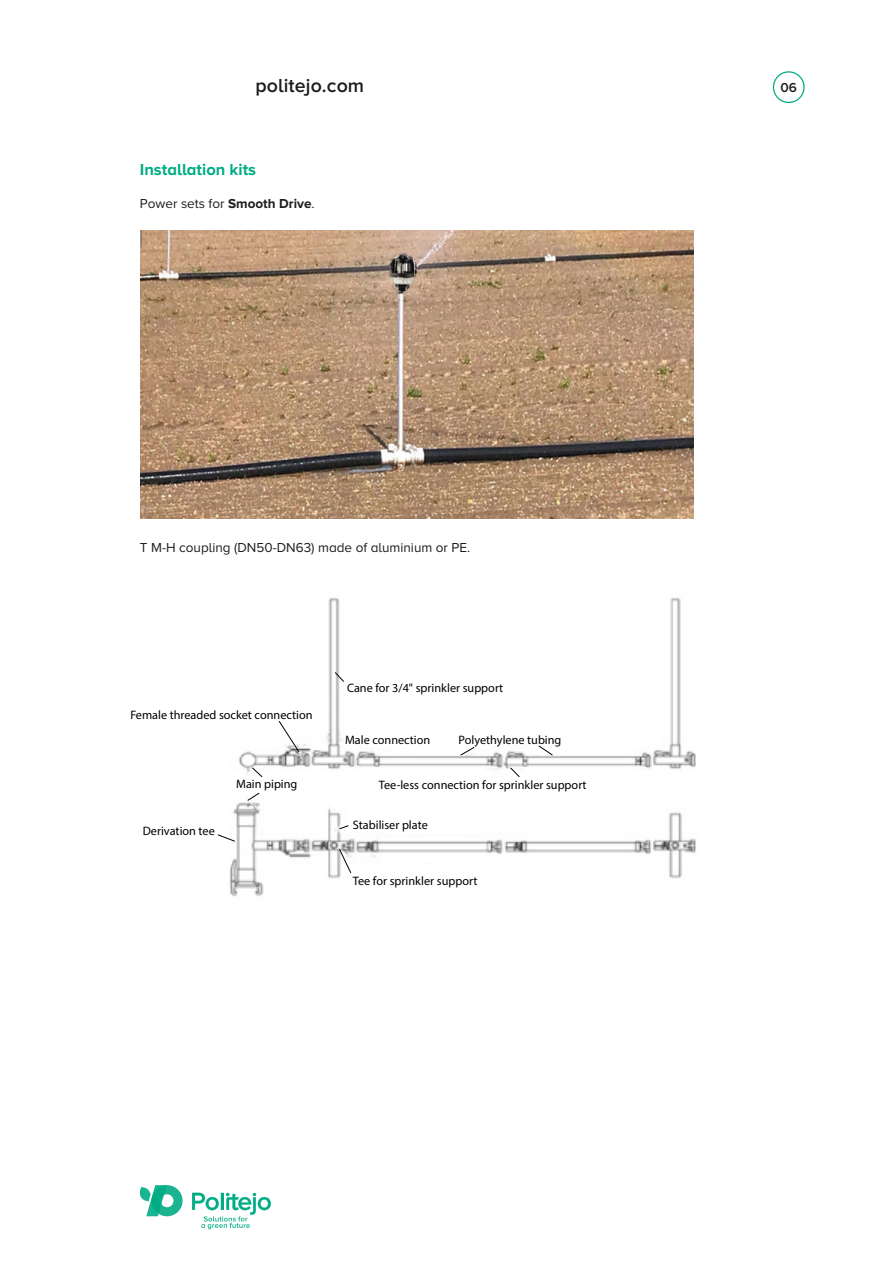
<style>
.page{position:relative;width:893px;height:1263px;background:#fff}
.page>*{position:absolute;margin:0;border:0;box-sizing:border-box;transform-origin:0 0}
.t1{font:600 19.5px "Proxima Nova A";letter-spacing:.005em;color:#1d1d1b}
.t2{font:700 16.5px "Proxima Nova A";color:#00ac84}
.t3{font:13.5px "Proxima Nova A";color:#1d1d1b}
.t4{font:600 13.5px "Proxima Nova A";color:#1d1d1b}
.t5{font:12.3px "Myriad Pro";color:#000}
.s1{font-weight:700}
</style>
<div class="page">
<svg style="left:773px;top:71px;width:32px;height:32px"></svg>
<img style="left:140px;top:231px;width:553px;height:288px">
<svg style="left:192px;top:1193px;width:79px;height:36px"></svg>
<svg style="left:140px;top:1185px;width:43px;height:31px"></svg>
<img style="left:229px;top:597px;width:467px;height:300px">
<svg style="left:334px;top:671px;width:11px;height:12px"></svg>
<svg style="left:278px;top:720px;width:22px;height:33px"></svg>
<svg style="left:460px;top:746px;width:15px;height:10px"></svg>
<svg style="left:538px;top:745px;width:15px;height:11px"></svg>
<svg style="left:509px;top:767px;width:11px;height:11px"></svg>
<svg style="left:338px;top:825px;width:11px;height:5px"></svg>
<svg style="left:338px;top:848px;width:14px;height:26px"></svg>
<svg style="left:217px;top:834px;width:19px;height:8px"></svg>
<svg style="left:251px;top:767px;width:12px;height:11px"></svg>
<svg style="left:247px;top:792px;width:13px;height:9px"></svg>
<h1 class="t1" style="left:255px;top:75px;width:110px">politejo.com</h1>
<p class="t4" style="left:780px;top:80px;width:18px">06</p>
<h2 class="t2" style="left:140px;top:160px;width:118px">Installation kits</h2>
<p class="t3" style="left:140px;top:196px;width:176px">Power sets for <span class="s1">Smooth Drive</span>.</p>
<p class="t3" style="left:140px;top:540px;width:332px">T M-H coupling (DN50-DN63) made of aluminium or PE.</p>
<p class="t5" style="left:130px;top:707px;width:184px">Female threaded socket connection</p>
<p class="t5" style="left:143px;top:823px;width:74px">Derivation tee</p>
<p class="t5" style="left:236px;top:776px;width:63px">Main piping</p>
<p class="t5" style="left:347px;top:680px;width:158px">Cane for 3/4" sprinkler support</p>
<p class="t5" style="left:345px;top:732px;width:87px">Male connection</p>
<p class="t5" style="left:459px;top:732px;width:104px">Polyethylene tubing</p>
<p class="t5" style="left:379px;top:777px;width:209px">Tee-less connection for sprinkler support</p>
<p class="t5" style="left:353px;top:817px;width:76px">Stabiliser plate</p>
<p class="t5" style="left:353px;top:873px;width:126px">Tee for sprinkler support</p>
</div>
